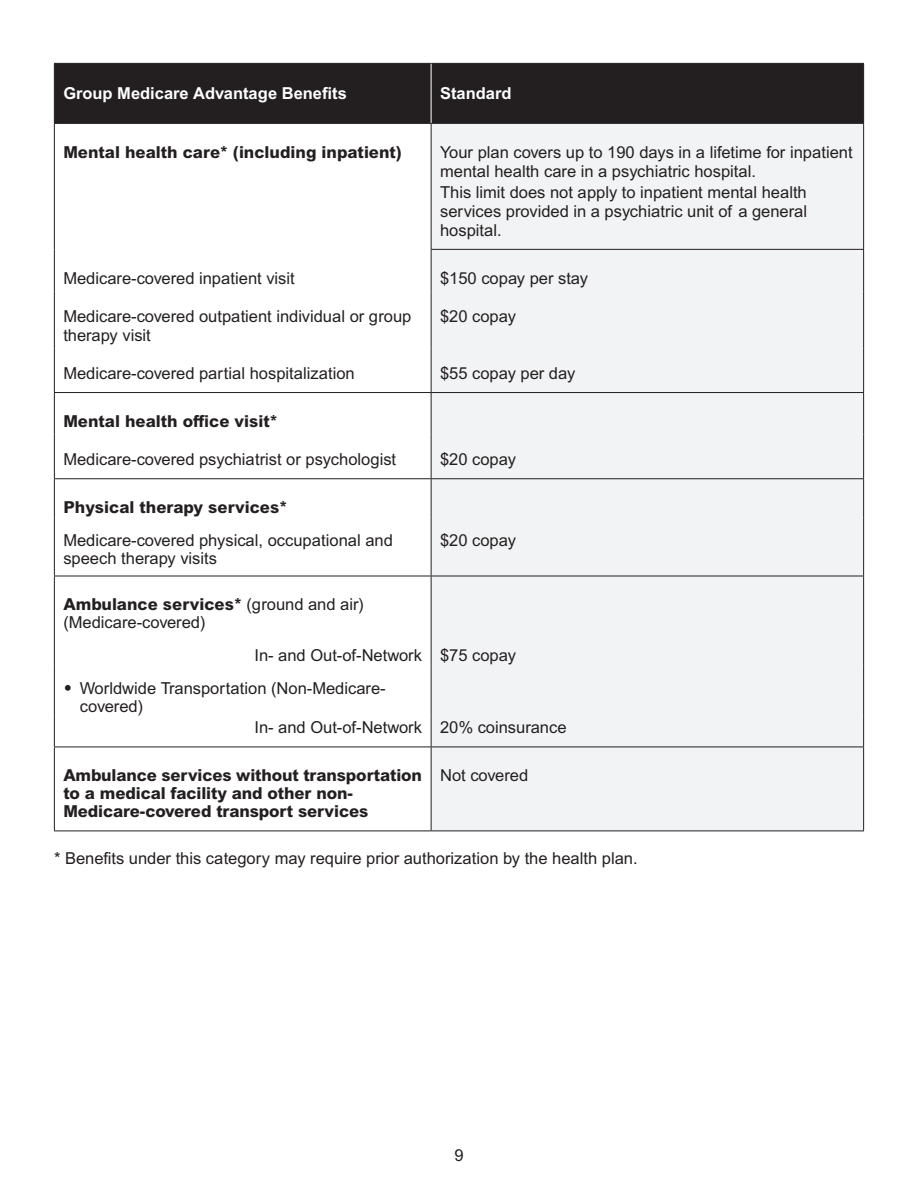
<style>
.page{position:relative;width:918px;height:1188px;background:#fff}
.page>*{position:absolute;margin:0;border:0;box-sizing:border-box;transform-origin:0 0}
.t1{font:16.5px/18.8px "Arial MT Std";color:#231f20}
.t2{font:800 16.5px/18px "Arial MT Std";letter-spacing:-.005em;color:#231f20}
.t3{font:700 16.5px "Arial MT Std";color:#fff}
.s1{font-weight:800}
</style>
<div class="page">
<div style="left:55px;top:64px;width:808px;height:59px;background:#231f20"></div>
<div style="left:432px;top:124px;width:431px;height:707px;background:#f2f3f4"></div>
<hr style="left:54px;top:124px;width:1px;height:125px;background:#231f20">
<hr style="left:54px;top:249px;width:1px;height:42px;background:#231f20">
<hr style="left:54px;top:291px;width:1px;height:57px;background:#231f20">
<hr style="left:54px;top:348px;width:1px;height:44px;background:#231f20">
<hr style="left:54px;top:392px;width:377px;height:1px;background:#231f20">
<hr style="left:54px;top:393px;width:1px;height:42px;background:#231f20">
<hr style="left:54px;top:435px;width:1px;height:43px;background:#231f20">
<hr style="left:54px;top:479px;width:1px;height:39px;background:#231f20">
<hr style="left:54px;top:518px;width:1px;height:58px;background:#231f20">
<hr style="left:54px;top:576px;width:1px;height:57px;background:#231f20">
<hr style="left:54px;top:633px;width:1px;height:32px;background:#231f20">
<hr style="left:54px;top:665px;width:1px;height:51px;background:#231f20">
<hr style="left:54px;top:716px;width:1px;height:31px;background:#231f20">
<hr style="left:54px;top:747px;width:377px;height:1px;background:#231f20">
<hr style="left:54px;top:747px;width:1px;height:84px;background:#231f20">
<hr style="left:54px;top:478px;width:377px;height:1px;background:#231f20">
<hr style="left:431px;top:124px;width:1px;height:125px;background:#231f20">
<hr style="left:863px;top:124px;width:1px;height:125px;background:#231f20">
<hr style="left:54px;top:576px;width:377px;height:1px;background:#231f20">
<hr style="left:54px;top:831px;width:377px;height:1px;background:#231f20">
<hr style="left:54px;top:63px;width:377px;height:1px;background:#231f20">
<hr style="left:54px;top:64px;width:1px;height:59px;background:#231f20">
<hr style="left:431px;top:63px;width:433px;height:1px;background:#231f20">
<hr style="left:431px;top:64px;width:1px;height:59px;background:#fff">
<hr style="left:863px;top:64px;width:1px;height:59px;background:#231f20">
<hr style="left:54px;top:123px;width:377px;height:1px;background:#231f20">
<hr style="left:431px;top:123px;width:433px;height:1px;background:#231f20">
<hr style="left:431px;top:479px;width:1px;height:39px;background:#231f20">
<hr style="left:431px;top:518px;width:1px;height:58px;background:#231f20">
<hr style="left:431px;top:576px;width:1px;height:57px;background:#231f20">
<hr style="left:431px;top:633px;width:1px;height:32px;background:#231f20">
<hr style="left:431px;top:665px;width:1px;height:51px;background:#231f20">
<hr style="left:431px;top:716px;width:1px;height:31px;background:#231f20">
<hr style="left:431px;top:747px;width:1px;height:84px;background:#231f20">
<hr style="left:431px;top:478px;width:433px;height:1px;background:#231f20">
<hr style="left:863px;top:479px;width:1px;height:39px;background:#231f20">
<hr style="left:863px;top:518px;width:1px;height:58px;background:#231f20">
<hr style="left:863px;top:576px;width:1px;height:57px;background:#231f20">
<hr style="left:863px;top:633px;width:1px;height:32px;background:#231f20">
<hr style="left:863px;top:665px;width:1px;height:51px;background:#231f20">
<hr style="left:863px;top:716px;width:1px;height:31px;background:#231f20">
<hr style="left:863px;top:747px;width:1px;height:84px;background:#231f20">
<hr style="left:431px;top:747px;width:433px;height:1px;background:#231f20">
<hr style="left:431px;top:831px;width:433px;height:1px;background:#231f20">
<hr style="left:431px;top:250px;width:1px;height:41px;background:#231f20">
<hr style="left:431px;top:291px;width:1px;height:57px;background:#231f20">
<hr style="left:431px;top:348px;width:1px;height:44px;background:#231f20">
<hr style="left:431px;top:393px;width:1px;height:42px;background:#231f20">
<hr style="left:431px;top:435px;width:1px;height:43px;background:#231f20">
<hr style="left:431px;top:249px;width:433px;height:1px;background:#231f20">
<hr style="left:863px;top:250px;width:1px;height:41px;background:#231f20">
<hr style="left:863px;top:291px;width:1px;height:57px;background:#231f20">
<hr style="left:863px;top:348px;width:1px;height:44px;background:#231f20">
<hr style="left:863px;top:393px;width:1px;height:42px;background:#231f20">
<hr style="left:863px;top:435px;width:1px;height:43px;background:#231f20">
<hr style="left:431px;top:392px;width:433px;height:1px;background:#231f20">
<hr style="left:431px;top:576px;width:433px;height:1px;background:#231f20">
<p class="t3" style="left:63px;top:84px;width:285px">Group Medicare Advantage Benefits</p>
<p class="t3" style="left:440px;top:84px;width:73px">Standard</p>
<p class="t2" style="left:63px;top:143px;width:340px">Mental health care* (including inpatient)</p>
<p class="t1" style="left:440px;top:144px;width:414px">Your plan covers up to 190 days in a lifetime for inpatient mental health care in a psychiatric hospital.</p>
<p class="t1" style="left:440px;top:184px;width:368px;text-align:justify">This limit does not apply to inpatient mental health services provided in a psychiatric unit of a general hospital.</p>
<p class="t1" style="left:63px;top:269px;width:233px">Medicare-covered inpatient visit</p>
<p class="t1" style="left:440px;top:269px;width:150px">$150 copay per stay</p>
<p class="t1" style="left:63px;top:308px;width:350px">Medicare-covered outpatient individual or group therapy visit</p>
<p class="t1" style="left:440px;top:308px;width:77px">$20 copay</p>
<p class="t1" style="left:63px;top:365px;width:293px">Medicare-covered partial hospitalization</p>
<p class="t1" style="left:440px;top:365px;width:137px">$55 copay per day</p>
<p class="t2" style="left:63px;top:412px;width:216px">Mental health office visit*</p>
<p class="t1" style="left:63px;top:451px;width:334px">Medicare-covered psychiatrist or psychologist</p>
<p class="t1" style="left:440px;top:451px;width:77px">$20 copay</p>
<p class="t2" style="left:63px;top:499px;width:225px">Physical therapy services*</p>
<p class="t1" style="left:63px;top:532px;width:331px;line-height:18px">Medicare-covered physical, occupational and speech therapy visits</p>
<p class="t1" style="left:440px;top:532px;width:77px">$20 copay</p>
<p class="t1" style="left:63px;top:597px;width:302px;line-height:18px"><span class="s1">Ambulance services*</span> (ground and air) (Medicare-covered)</p>
<p class="t1" style="left:254px;top:646px;width:169px">In- and Out-of-Network</p>
<p class="t1" style="left:440px;top:646px;width:77px">$75 copay</p>
<p class="t1" style="left:80px;top:680px;width:307px;line-height:18px;text-indent:-17px">• Worldwide Transportation (Non-Medicare&shy;covered)</p>
<p class="t1" style="left:254px;top:719px;width:169px">In- and Out-of-Network</p>
<p class="t1" style="left:440px;top:719px;width:128px">20% coinsurance</p>
<p class="t2" style="left:63px;top:767px;width:360px">Ambulance services without transportation to a medical facility and other non-<br>Medicare-covered transport services</p>
<p class="t1" style="left:440px;top:767px;width:90px">Not covered</p>
<p class="t1" style="left:54px;top:849px;width:585px">* Benefits under this category may require prior authorization by the health plan.</p>
<p class="t1" style="left:454px;top:1147px;width:11px">9</p>
</div>
